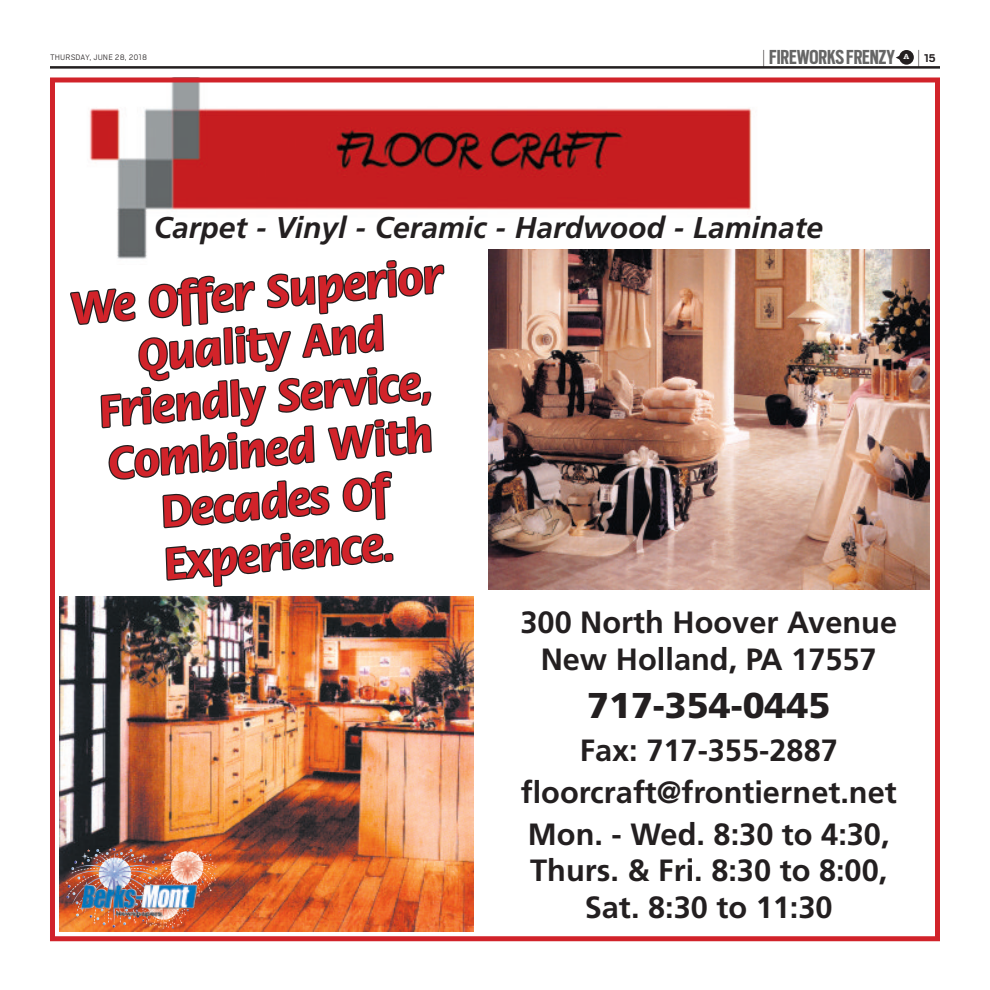
<style>
.page{position:relative;width:990px;height:990px;background:#fff}
.page>*{position:absolute;margin:0;border:0;box-sizing:border-box;transform-origin:0 0}
.t1{font:700 47.5px/52.5px "Flora";color:#d1232a;text-align:center}
.t2{font:900 35.88px "Frutiger";color:#231f20}
.t3{font:700 30.75px/36.9px "Frutiger";color:#231f20;text-align:center}
.t4{font:italic 700 30px "Frutiger";color:#231f20}
.t5{font:700 22.5px "Scout Cond";letter-spacing:-.005em;color:#666}
.t6{font:700 12.5px "Cub Scout";color:#231f20}
.t7{font:300 8.75px "Cub Scout";letter-spacing:.01em;color:#231f20}
.t8{font:700 6.88px "Receiver";color:#fff}
.s1{font-family:"Cub Scout";font-weight:300;font-size:21.5px;color:#231f20}
.s2{font-weight:300;font-size:21.5px}
</style>
<div class="page">
<img style="left:446px;top:108px;width:315px;height:142px">
<img style="left:488px;top:250px;width:442px;height:340px">
<img style="left:60px;top:596px;width:414px;height:336px">
<img style="left:69px;top:83px;width:377px;height:664px">
<div style="left:50px;top:77px;width:890px;height:864px;border:5px solid #d1232a"></div>
<hr style="left:50px;top:66px;width:890px;height:3px;background:#231f20">
<div style="left:899px;top:50px;width:15px;height:15px;background:#231f20;border-radius:50%"></div>
<img style="left:109px;top:848px;width:82px;height:39px">
<p class="t7" style="left:50px;top:52px;width:99px">THURSDAY, JUNE 28, 2018</p>
<p class="t5" style="left:762px;top:43px;width:134px"><span class="s1">|</span> FIREWORKSFRENZY</p>
<p class="t8" style="left:904px;top:53px;width:7px">A</p>
<p class="t6" style="left:917px;top:50px;width:20px"><span class="s2">|</span> 15</p>
<p class="t4" style="left:154px;top:210px;width:671px">Carpet - Vinyl - Ceramic - Hardwood - Laminate</p>
<h1 class="t1" style="left:69px;top:289px;width:375px;rotate:-5deg">We Offer Superior<br>Quality And<br>Friendly Service,<br>Combined With<br>Decades Of<br>Experience.</h1>
<p class="t3" style="left:520px;top:608px;width:378px">300 North Hoover Avenue<br>New Holland, PA 17557</p>
<p class="t2" style="left:587px;top:684px;width:245px">717-354-0445</p>
<p class="t3" style="left:521px;top:733px;width:377px;line-height:42px">Fax: 717-355-2887 floorcraft@frontiernet.net<br>Mon. - Wed. 8:30 to 4:30,</p>
<p class="t3" style="left:530px;top:856px;width:359px">Thurs. &amp; Fri. 8:30 to 8:00,<br>Sat. 8:30 to 11:30</p>
</div>
